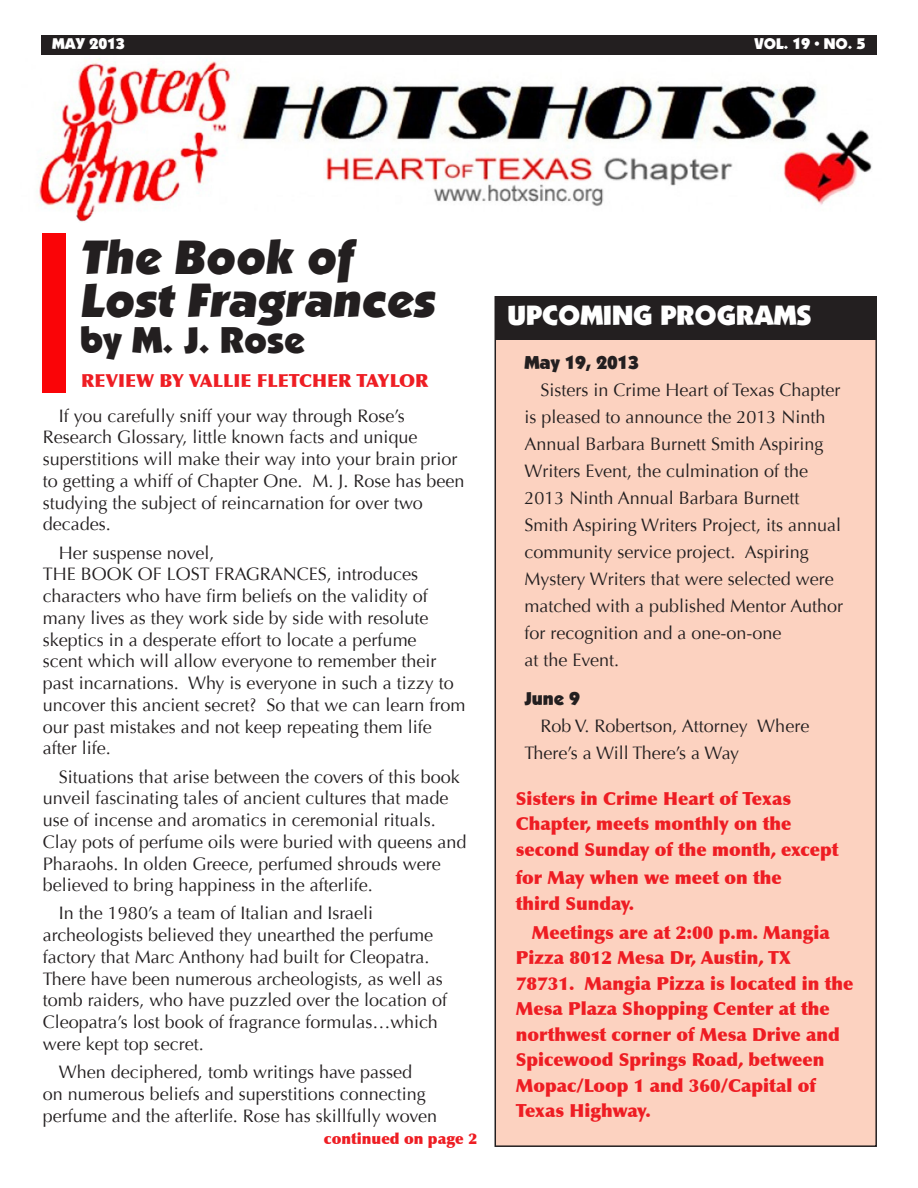
<style>
.page{position:relative;width:918px;height:1188px;background:#fff}
.page>*{position:absolute;margin:0;border:0;box-sizing:border-box;transform-origin:0 0}
.t1{font:46.5px/43.5px "Klaven Ital";color:#231f20}
.t2{font:36px "Klaven";color:#231f20}
.t3{font:27px "Klaven";color:#fff}
.t4{font:18px/21.8px "Optima";color:#231f20}
.t5{font:900 18px/25.5px "Optima";color:#ee1d23}
.t6{font:18px "Klaven";color:#231f20}
.t7{font:15px "Klaven";color:#fff}
.t8{font:900 15px "Optima";color:#ee1d23}
</style>
<div class="page">
<img style="left:39px;top:54px;width:838px;height:168px">
<div style="left:42px;top:234px;width:24px;height:159px;background:#fa0407"></div>
<div style="left:41px;top:35px;width:836px;height:19px;background:#231f20"></div>
<div style="left:495px;top:297px;width:381px;height:849px;background:#fcd2c0"></div>
<div style="left:495px;top:297px;width:382px;height:43px;background:#231f20"></div>
<p class="t7" style="left:52px;top:37px;width:74px">MAY 2013</p>
<p class="t7" style="left:754px;top:37px;width:112px">VOL. 19 • NO. 5</p>
<p class="t1" style="left:80px;top:237px;width:356px">The Book of<br>Lost Fragrances</p>
<p class="t2" style="left:80px;top:322px;width:227px">by M. J. Rose</p>
<p class="t5" style="left:81px;top:368px;width:349px">REVIEW BY VALLIE FLETCHER TAYLOR</p>
<p class="t4" style="left:43px;top:405px;width:423px;text-indent:16px">If you carefully sniff your way through Rose’s Research Glossary, little known facts and unique superstitions will make their way into your brain prior to getting a whiff of Chapter One. M. J. Rose has been studying the subject of reincarnation for over two decades.</p>
<p class="t4" style="left:43px;top:542px;width:424px;text-indent:16px">Her suspense novel,<br>THE BOOK OF LOST FRAGRANCES, introduces characters who have firm beliefs on the validity of many lives as they work side by side with resolute skeptics in a desperate effort to locate a perfume<br>scent which will allow everyone to remember their past incarnations. Why is everyone in such a tizzy to uncover this ancient secret? So that we can learn from our past mistakes and not keep repeating them life after life.</p>
<p class="t4" style="left:43px;top:766px;width:425px;text-indent:16px">Situations that arise between the covers of this book unveil fascinating tales of ancient cultures that made use of incense and aromatics in ceremonial rituals.<br>Clay pots of perfume oils were buried with queens and Pharaohs. In olden Greece, perfumed shrouds were believed to bring happiness in the afterlife.</p>
<p class="t4" style="left:43px;top:903px;width:406px;text-indent:16px">In the 1980’s a team of Italian and Israeli archeologists believed they unearthed the perfume factory that Marc Anthony had built for Cleopatra.<br>There have been numerous archeologists, as well as tomb raiders, who have puzzled over the location of Cleopatra’s lost book of fragrance formulas…which were kept top secret.</p>
<p class="t4" style="left:43px;top:1061px;width:396px;text-indent:16px">When deciphered, tomb writings have passed<br>on numerous beliefs and superstitions connecting perfume and the afterlife. Rose has skillfully woven</p>
<p class="t8" style="left:324px;top:1130px;width:155px">continued on page 2</p>
<p class="t3" style="left:507px;top:302px;width:305px">UPCOMING PROGRAMS</p>
<p class="t6" style="left:524px;top:353px;width:116px">May 19, 2013</p>
<p class="t4" style="left:524px;top:376px;width:320px;line-height:27px;text-indent:16px">Sisters in Crime Heart of Texas Chapter is pleased to announce the 2013 Ninth Annual Barbara Burnett Smith Aspiring Writers Event, the culmination of the 2013 Ninth Annual Barbara Burnett Smith Aspiring Writers Project, its annual community service project. Aspiring Mystery Writers that were selected were matched with a published Mentor Author for recognition and a one-on-one<br>at the Event.</p>
<p class="t6" style="left:524px;top:689px;width:57px">June 9</p>
<p class="t4" style="left:524px;top:712px;width:286px;line-height:27px;text-indent:16px">Rob V. Robertson, Attorney Where<br>There’s a Will There’s a Way</p>
<p class="t5" style="left:516px;top:786px;width:324px">Sisters in Crime Heart of Texas<br>Chapter, meets monthly on the second Sunday of the month, except</p>
<p class="t5" style="left:516px;top:865px;width:268px">for May when we meet on the third Sunday.</p>
<p class="t5" style="left:516px;top:920px;width:339px;text-indent:16px">Meetings are at 2:00 p.m. Mangia<br>Pizza 8012 Mesa Dr, Austin, TX<br>78731. Mangia Pizza is located in the<br>Mesa Plaza Shopping Center at the northwest corner of Mesa Drive and<br>Spicewood Springs Road, between<br>Mopac/Loop 1 and 360/Capital of<br>Texas Highway.</p>
</div>
